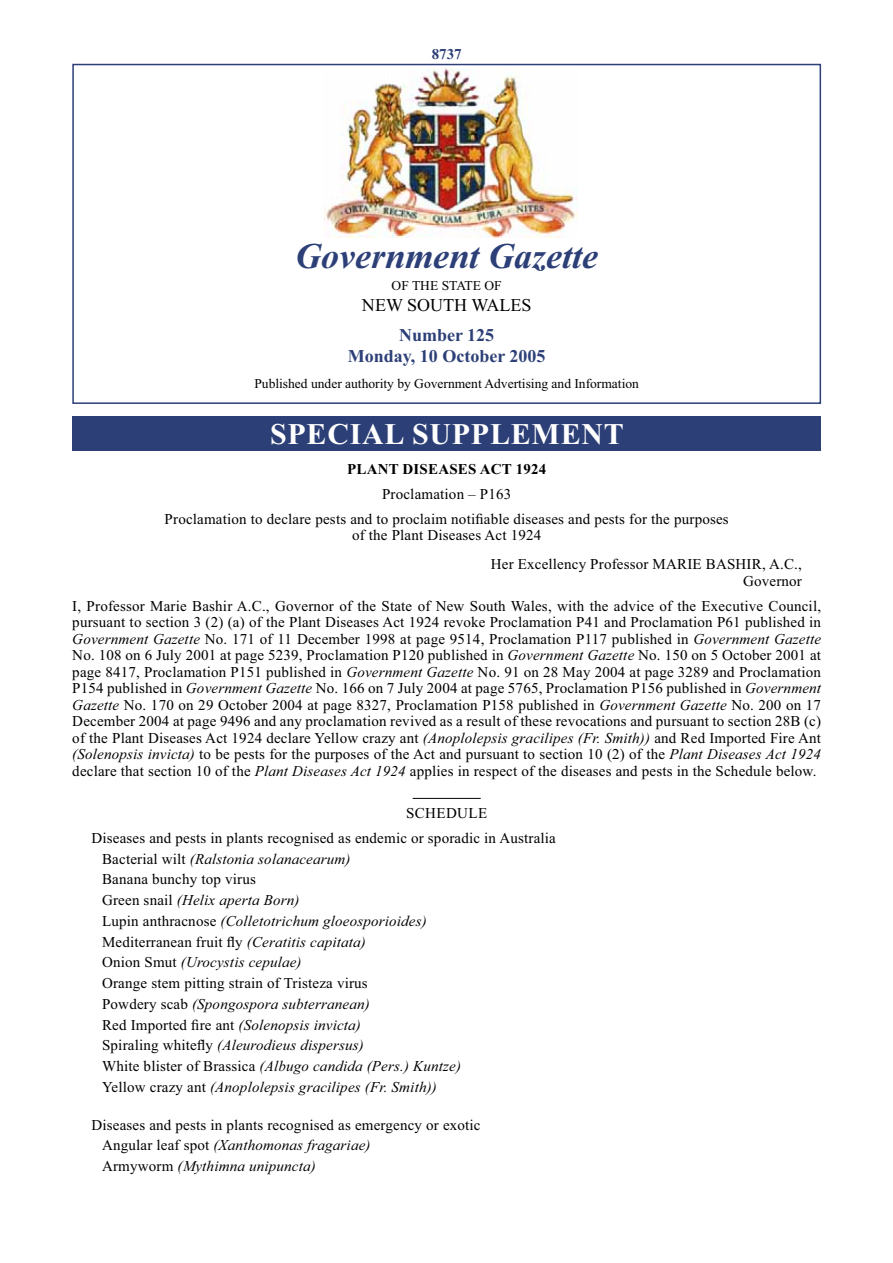
<style>
.page{position:relative;width:893px;height:1263px;background:#fff}
.page>*{position:absolute;margin:0;border:0;box-sizing:border-box;transform-origin:0 0}
.t1{font:italic 700 36px "Times New Roman";color:#2c3f77}
.t2{font:700 30px "Times New Roman";letter-spacing:.025em;color:#fff}
.t3{font:700 18px/21.5px "Times New Roman";color:#2c3f77;text-align:center}
.t4{font:18px "Times New Roman";color:#000}
.t5{font:15px/16.5px "Times New Roman";letter-spacing:.01em;color:#000}
.t6{font:italic 15px/20.7px "Times New Roman";letter-spacing:.01em;color:#000}
.t7{font:700 15px "Times New Roman";letter-spacing:.01em;color:#000}
.t8{font:700 15px "Times New Roman";color:#2c3f77}
.t9{font:13.5px "Times New Roman";color:#000}
.s1{font-style:italic}
.s2{font-style:normal}
</style>
<div class="page">
<div style="left:72px;top:64px;width:749px;height:340px;border:2px solid #2c3f77"></div>
<div style="left:72px;top:417px;width:749px;height:34px;background:#2c3f77"></div>
<img style="left:323px;top:68px;width:255px;height:170px">
<hr style="left:412px;top:798px;width:68px;height:1px;background:#000">
<p class="t8" style="left:431px;top:49px;width:31px">8737</p>
<h1 class="t1" style="left:295px;top:244px;width:304px">Government Gazette</h1>
<p class="t9" style="left:391px;top:280px;width:112px">OF THE STATE OF</p>
<p class="t4" style="left:362px;top:298px;width:171px">NEW SOUTH WALES</p>
<p class="t3" style="left:348px;top:326px;width:199px">Number 125<br>Monday, 10 October 2005</p>
<p class="t9" style="left:254px;top:379px;width:386px">Published under authority by Government Advertising and Information</p>
<h2 class="t2" style="left:270px;top:424px;width:355px">SPECIAL SUPPLEMENT</h2>
<p class="t7" style="left:347px;top:464px;width:201px">PLANT DISEASES ACT 1924</p>
<p class="t5" style="left:165px;top:483px;width:565px;line-height:25px;text-align:center">Proclamation – P163<br>Proclamation to declare pests and to proclaim notifiable diseases and pests for the purposes</p>
<p class="t5" style="left:491px;top:522px;width:312px;line-height:29.2px;text-indent:-139px">of the Plant Diseases Act 1924<br>Her Excellency Professor MARIE BASHIR, A.C.,</p>
<p class="t5" style="left:72px;top:570px;width:750px;line-height:25px;text-indent:670px">Governor<br>I, Professor Marie Bashir A.C., Governor of the State of New South Wales, with the advice of the Executive Council,</p>
<p class="t5" style="left:72px;top:616px;width:750px;text-align:justify">pursuant to section 3 (2) (a) of the Plant Diseases Act 1924 revoke Proclamation P41 and Proclamation P61 published in <span class="s1">Government Gazette</span> No. 171 of 11 December 1998 at page 9514, Proclamation P117 published in <span class="s1">Government Gazette </span>No. 108 on 6 July 2001 at page 5239, Proclamation P120 published in <span class="s1">Government Gazette</span> No. 150 on 5 October 2001 at page 8417, Proclamation P151 published in <span class="s1">Government Gazette</span> No. 91 on 28 May 2004 at page 3289 and Proclamation P154 published in <span class="s1">Government Gazette</span> No. 166 on 7 July 2004 at page 5765, Proclamation P156 published in <span class="s1">Government Gazette</span> No. 170 on 29 October 2004 at page 8327, Proclamation P158 published in <span class="s1">Government Gazette</span> No. 200 on 17<br>December 2004 at page 9496 and any proclamation revived as a result of these revocations and pursuant to section 28B (c) of the Plant Diseases Act 1924 declare Yellow crazy ant <span class="s1">(Anoplolepsis gracilipes (Fr. Smith))</span> and Red Imported Fire Ant <span class="s1">(Solenopsis invicta)</span> to be pests for the purposes of the Act and pursuant to section 10 (2) of the <span class="s1">Plant Diseases Act 1924 </span>declare that section 10 of the <span class="s1">Plant Diseases Act 1924</span> applies in respect of the diseases and pests in the Schedule below.</p>
<p class="t5" style="left:91px;top:802px;width:466px;line-height:25px;text-indent:315px">SCHEDULE<br>Diseases and pests in plants recognised as endemic or sporadic in Australia</p>
<p class="t6" style="left:102px;top:850px;width:360px"><span class="s2">Bacterial wilt</span> (Ralstonia solanacearum)<br><span class="s2">Banana bunchy top virus<br>Green snail</span> (Helix aperta Born)<br><span class="s2">Lupin anthracnose</span> (Colletotrichum gloeosporioides)<br><span class="s2">Mediterranean fruit fly</span> (Ceratitis capitata)<br><span class="s2">Onion Smut</span> (Urocystis cepulae)<br><span class="s2">Orange stem pitting strain of Tristeza virus<br>Powdery scab</span> (Spongospora subterranean)<br><span class="s2">Red Imported fire ant</span> (Solenopsis invicta)<br><span class="s2">Spiraling whitefly</span> (Aleurodieus dispersus)<br><span class="s2">White blister of Brassica</span> (Albugo candida (Pers.) Kuntze)<br><span class="s2">Yellow crazy ant</span> (Anoplolepsis gracilipes (Fr. Smith))</p>
<p class="t5" style="left:102px;top:1116px;width:380px;line-height:20.7px;text-indent:-11px">Diseases and pests in plants recognised as emergency or exotic<br>Angular leaf spot <span class="s1">(Xanthomonas fragariae)<br></span>Armyworm <span class="s1">(Mythimna unipuncta)</span></p>
</div>
